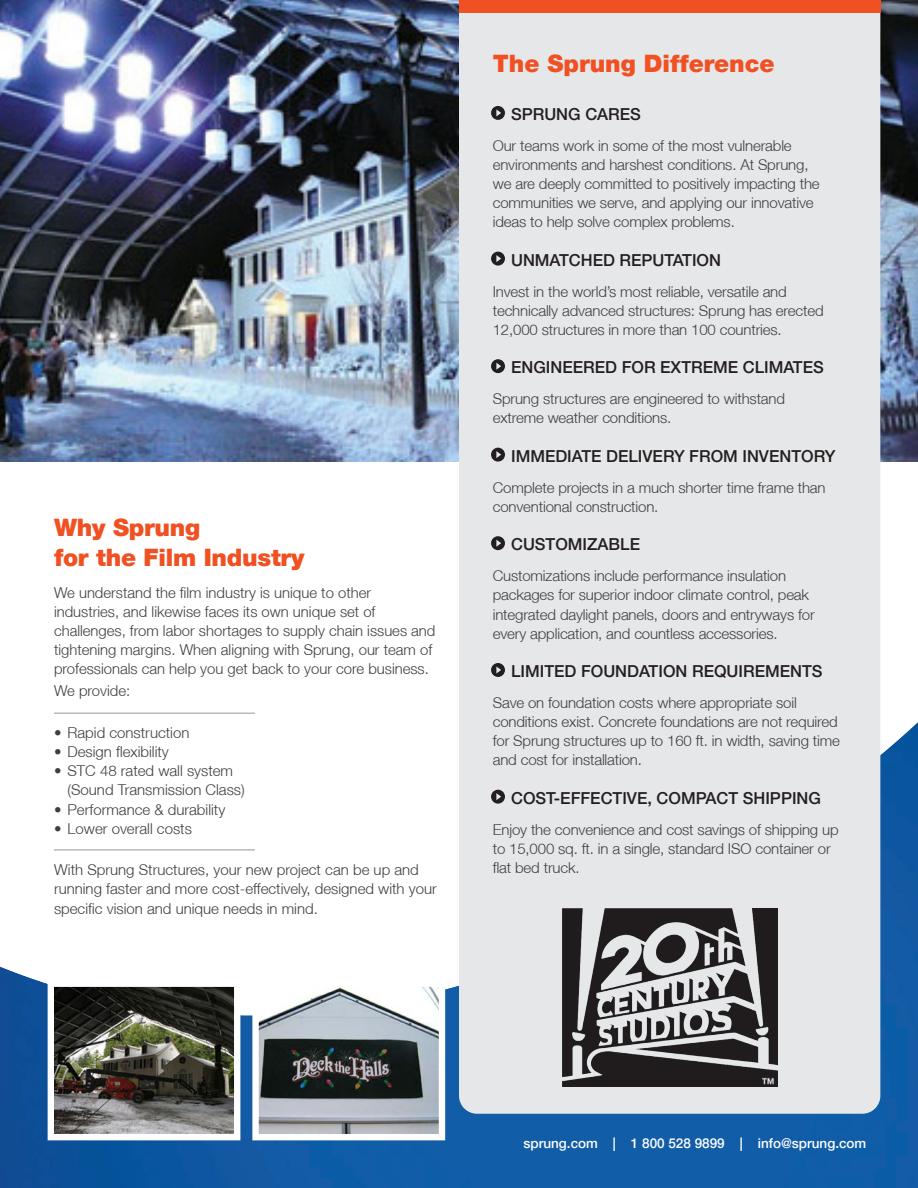
<style>
.page{position:relative;width:918px;height:1188px;background:#fff}
.page>*{position:absolute;margin:0;border:0;box-sizing:border-box;transform-origin:0 0}
.t1{font:900 24px/29.8px "Helvetica Neue LT";letter-spacing:-.01em;color:#f05022}
.t2{font:500 16.5px "Helvetica Neue LT";color:#231f20}
.t3{font:300 15px/19.2px "Helvetica Neue LT";letter-spacing:-.01em;color:#3e3e3f}
.t4{font:500 13.5px "Helvetica Neue LT";color:#fff}
</style>
<div class="page">
<img style="left:0;top:0;width:459px;height:461px">
<img style="left:880px;top:0;width:38px;height:461px">
<img style="left:0;top:722px;width:918px;height:466px">
<img style="left:55px;top:988px;width:178px;height:145px">
<div style="left:48px;top:981px;width:192px;height:159px;border:6px solid #fff"></div>
<img style="left:259px;top:988px;width:179px;height:145px">
<div style="left:252px;top:981px;width:193px;height:159px;border:6px solid #fff"></div>
<hr style="left:54px;top:713px;width:201px;height:1px;background:#939598">
<hr style="left:54px;top:850px;width:201px;height:1px;background:#939598">
<div style="left:459px;top:12px;width:421px;height:1102px;background:#e6e7e9"></div>
<div style="left:491px;top:106px;width:14px;height:14px;background:#231f20;border-radius:50%"></div>
<svg style="left:496px;top:109px;width:5px;height:7px"></svg>
<div style="left:491px;top:252px;width:14px;height:14px;background:#231f20;border-radius:50%"></div>
<svg style="left:496px;top:255px;width:5px;height:7px"></svg>
<div style="left:491px;top:359px;width:14px;height:14px;background:#231f20;border-radius:50%"></div>
<svg style="left:496px;top:363px;width:5px;height:7px"></svg>
<div style="left:491px;top:448px;width:14px;height:14px;background:#231f20;border-radius:50%"></div>
<svg style="left:496px;top:451px;width:5px;height:7px"></svg>
<div style="left:491px;top:536px;width:14px;height:14px;background:#231f20;border-radius:50%"></div>
<svg style="left:496px;top:540px;width:5px;height:7px"></svg>
<div style="left:491px;top:663px;width:14px;height:14px;background:#231f20;border-radius:50%"></div>
<svg style="left:496px;top:666px;width:5px;height:7px"></svg>
<div style="left:491px;top:790px;width:14px;height:14px;background:#231f20;border-radius:50%"></div>
<svg style="left:496px;top:793px;width:5px;height:7px"></svg>
<img style="left:562px;top:908px;width:215px;height:179px">
<div style="left:459px;top:0;width:421px;height:12px;background:#f05022"></div>
<p class="t1" style="left:54px;top:512px;width:252px">Why Sprung<br>for the Film Industry</p>
<p class="t3" style="left:54px;top:583px;width:383px">We understand the film industry is unique to other industries, and likewise faces its own unique set of challenges, from labor shortages to supply chain issues and tightening margins. When aligning with Sprung, our team of professionals can help you get back to your core business.</p>
<p class="t3" style="left:54px;top:681px;width:78px">We provide:</p>
<p class="t3" style="left:54px;top:723px;width:137px">• Rapid construction</p>
<p class="t3" style="left:54px;top:742px;width:116px">• Design flexibility</p>
<p class="t3" style="left:68px;top:761px;width:179px;text-indent:-14px">• STC 48 rated wall system (Sound Transmission Class)</p>
<p class="t3" style="left:54px;top:799px;width:173px">• Performance &amp; durability</p>
<p class="t3" style="left:54px;top:818px;width:139px">• Lower overall costs</p>
<p class="t3" style="left:54px;top:860px;width:384px">With Sprung Structures, your new project can be up and running faster and more cost-effectively, designed with your specific vision and unique needs in mind.</p>
<p class="t1" style="left:493px;top:49px;width:283px">The Sprung Difference</p>
<p class="t2" style="left:511px;top:104px;width:131px">SPRUNG CARES</p>
<p class="t3" style="left:493px;top:136px;width:329px">Our teams work in some of the most vulnerable environments and harshest conditions. At Sprung, we are deeply committed to positively impacting the communities we serve, and applying our innovative ideas to help solve complex problems.</p>
<p class="t2" style="left:511px;top:250px;width:211px">UNMATCHED REPUTATION</p>
<p class="t3" style="left:493px;top:281px;width:332px">Invest in the world’s most reliable, versatile and technically advanced structures: Sprung has erected<br>12,000 structures in more than 100 countries.</p>
<p class="t2" style="left:511px;top:357px;width:314px">ENGINEERED FOR EXTREME CLIMATES</p>
<p class="t3" style="left:493px;top:389px;width:294px">Sprung structures are engineered to withstand extreme weather conditions.</p>
<p class="t2" style="left:511px;top:446px;width:326px">IMMEDIATE DELIVERY FROM INVENTORY</p>
<p class="t3" style="left:493px;top:478px;width:334px">Complete projects in a much shorter time frame than conventional construction.</p>
<p class="t2" style="left:511px;top:534px;width:130px">CUSTOMIZABLE</p>
<p class="t3" style="left:493px;top:566px;width:324px">Customizations include performance insulation packages for superior indoor climate control, peak integrated daylight panels, doors and entryways for every application, and countless accessories.</p>
<p class="t2" style="left:511px;top:661px;width:313px">LIMITED FOUNDATION REQUIREMENTS</p>
<p class="t3" style="left:493px;top:693px;width:349px">Save on foundation costs where appropriate soil conditions exist. Concrete foundations are not required for Sprung structures up to 160 ft. in width, saving time and cost for installation.</p>
<p class="t2" style="left:511px;top:788px;width:311px">COST-EFFECTIVE, COMPACT SHIPPING</p>
<p class="t3" style="left:493px;top:820px;width:347px">Enjoy the convenience and cost savings of shipping up to 15,000 sq. ft. in a single, standard ISO container or flat bed truck.</p>
<p class="t4" style="left:523px;top:1135px;width:344px">sprung.com | 1 800 528 9899 | info@sprung.com</p>
</div>
